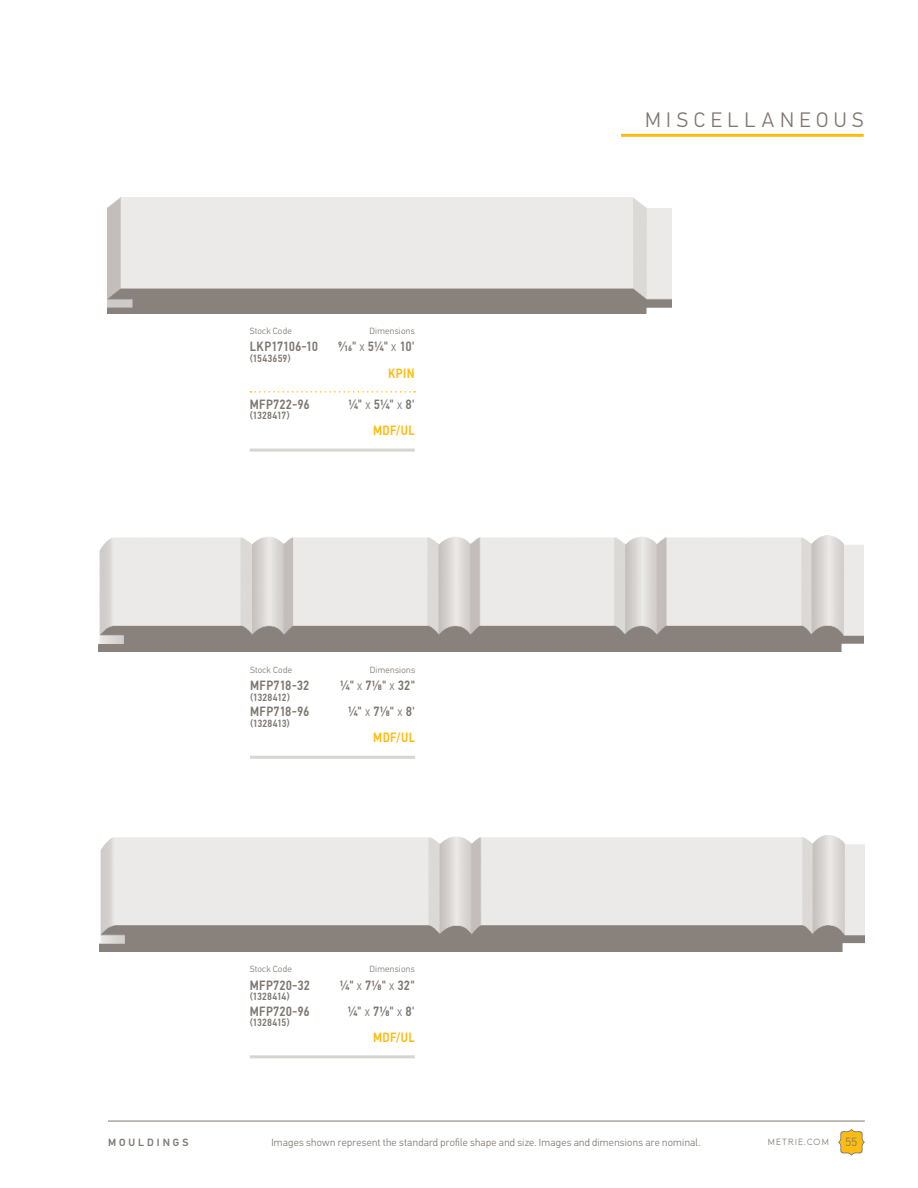
<style>
.page{position:relative;width:918px;height:1188px;background:#fff}
.page>*{position:absolute;margin:0;border:0;box-sizing:border-box;transform-origin:0 0}
.t1{font:300 21px "PF Din Text Pro";letter-spacing:.265em;color:#7e7771}
.t2{font:500 13.5px "PF Din Text Cond Pro";letter-spacing:.03em;color:#7e7771}
.t3{font:500 13.5px "PF Din Text Cond Pro";letter-spacing:.025em;color:#fdbc12}
.t4{font:300 12px "PF Din Text Pro";color:#7e7771}
.t5{font:300 10.5px "PF Din Text Pro";letter-spacing:.025em;color:#7e7771}
.t6{font:500 10.5px "PF Din Text Cond Pro";letter-spacing:.03em;color:#7e7771}
.t7{font:500 10.5px "PF Din Text Pro";letter-spacing:.285em;color:#7e7771}
.t8{font:300 9px "PF Din Text Pro";letter-spacing:.03em;color:#7e7771}
.t9{font:9px "Metrie";letter-spacing:.075em;color:#7e7771}
.s1{font-weight:300}
</style>
<div class="page">
<svg style="left:838px;top:1129px;width:27px;height:27px"></svg>
<hr style="left:108px;top:1121px;width:757px;height:1px;background:#7e7771">
<hr style="left:250px;top:756px;width:165px;height:3px;background:#d7d5d2">
<img style="left:98px;top:535px;width:766px;height:116px">
<svg style="left:250px;top:391px;width:165px;height:2px"></svg>
<hr style="left:250px;top:449px;width:165px;height:3px;background:#d7d5d2">
<img style="left:107px;top:198px;width:565px;height:116px">
<hr style="left:250px;top:1055px;width:165px;height:3px;background:#d7d5d2">
<img style="left:99px;top:836px;width:766px;height:116px">
<hr style="left:621px;top:134px;width:243px;height:3px;background:#fdbc12">
<p class="t8" style="left:250px;top:326px;width:44px">Stock Code</p>
<p class="t8" style="left:370px;top:326px;width:47px">Dimensions</p>
<p class="t2" style="left:250px;top:339px;width:70px">LKP17106-10</p>
<p class="t2" style="left:338px;top:339px;width:78px">9⁄16" <span class="s1">x</span> 51⁄4" <span class="s1">x</span> 10'</p>
<p class="t6" style="left:250px;top:352px;width:42px">(1543659)</p>
<p class="t3" style="left:388px;top:365px;width:28px">KPIN</p>
<p class="t2" style="left:250px;top:396px;width:61px">MFP722-96</p>
<p class="t2" style="left:348px;top:396px;width:68px">1⁄4" <span class="s1">x</span> 51⁄4" <span class="s1">x</span> 8'</p>
<p class="t6" style="left:250px;top:410px;width:41px">(1328417)</p>
<p class="t3" style="left:373px;top:422px;width:43px">MDF/UL</p>
<p class="t8" style="left:250px;top:664px;width:44px">Stock Code</p>
<p class="t8" style="left:370px;top:664px;width:47px">Dimensions</p>
<p class="t2" style="left:250px;top:677px;width:61px">MFP718-32</p>
<p class="t2" style="left:340px;top:677px;width:76px">1⁄4" <span class="s1">x</span> 71⁄8" <span class="s1">x</span> 32"</p>
<p class="t6" style="left:250px;top:691px;width:41px">(1328412)</p>
<p class="t2" style="left:250px;top:703px;width:61px">MFP718-96</p>
<p class="t2" style="left:348px;top:703px;width:69px">1⁄4" <span class="s1">x</span> 71⁄8" <span class="s1">x</span> 8'</p>
<p class="t6" style="left:250px;top:717px;width:41px">(1328413)</p>
<p class="t3" style="left:373px;top:730px;width:43px">MDF/UL</p>
<p class="t8" style="left:250px;top:964px;width:44px">Stock Code</p>
<p class="t8" style="left:370px;top:964px;width:47px">Dimensions</p>
<p class="t2" style="left:250px;top:977px;width:62px">MFP720-32</p>
<p class="t2" style="left:340px;top:977px;width:76px">1⁄4" <span class="s1">x</span> 71⁄8" <span class="s1">x</span> 32"</p>
<p class="t6" style="left:250px;top:990px;width:41px">(1328414)</p>
<p class="t2" style="left:250px;top:1003px;width:62px">MFP720-96</p>
<p class="t2" style="left:348px;top:1003px;width:69px">1⁄4" <span class="s1">x</span> 71⁄8" <span class="s1">x</span> 8'</p>
<p class="t6" style="left:250px;top:1016px;width:41px">(1328415)</p>
<p class="t3" style="left:373px;top:1029px;width:43px">MDF/UL</p>
<h1 class="t1" style="left:645px;top:108px;width:220px">MISCELLANEOUS</h1>
<p class="t7" style="left:108px;top:1136px;width:82px">MOULDINGS</p>
<p class="t5" style="left:271px;top:1137px;width:431px">Images shown represent the standard profile shape and size. Images and dimensions are nominal.</p>
<p class="t9" style="left:767px;top:1137px;width:63px">METRIE.COM</p>
<p class="t4" style="left:846px;top:1135px;width:13px">55</p>
</div>
